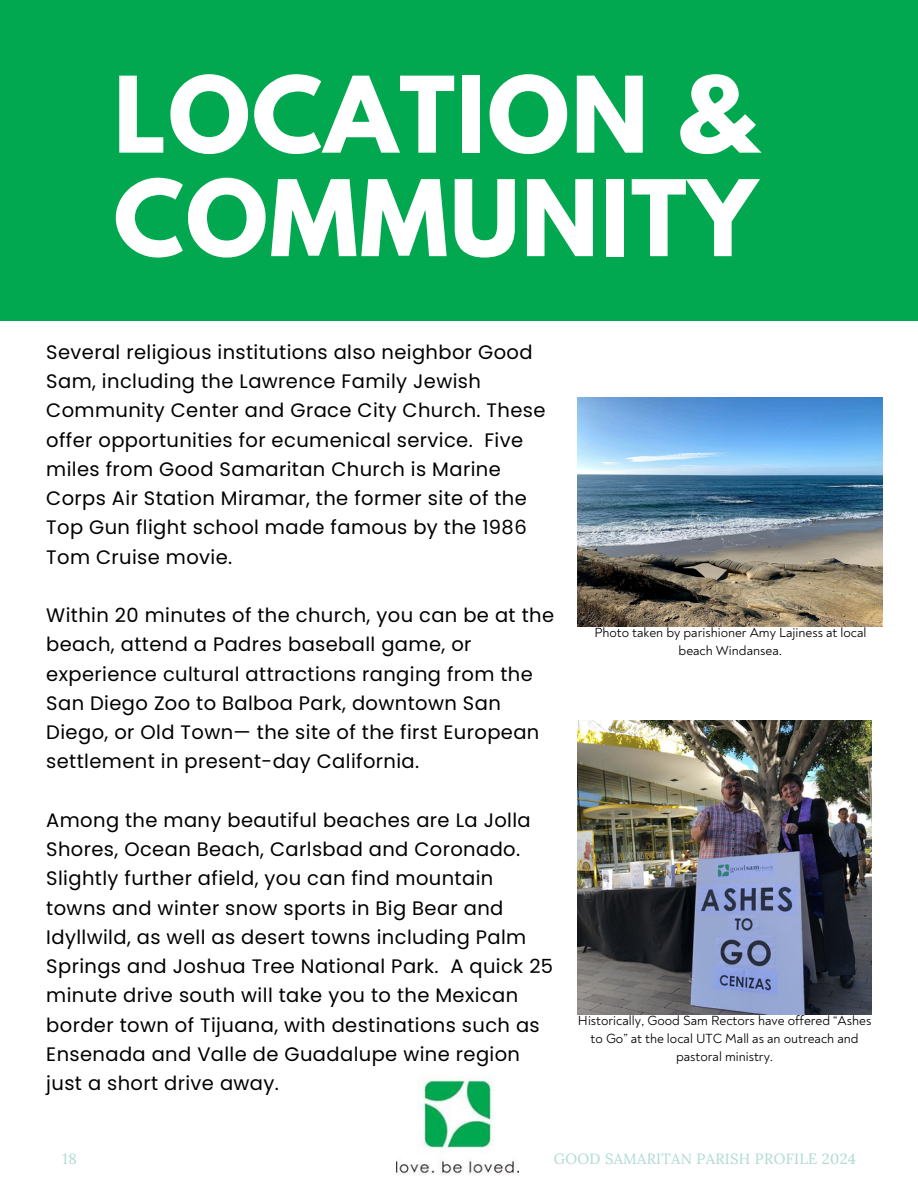
<style>
.page{position:relative;width:918px;height:1188px;background:#fff}
.page>*{position:absolute;margin:0;border:0;box-sizing:border-box;transform-origin:0 0}
.t1{font:700 93.45px/103.5px "League Spartan";letter-spacing:.02em;color:#fff}
.t2{font:19.5px/29.2px "Poppins";letter-spacing:.02em;color:#000}
.t3{font:14.85px "Lora";letter-spacing:.02em;color:#add9d2}
.t4{font:13.5px/18px "Noah";color:#000;text-align:center}
</style>
<div class="page">
<div style="left:0;top:0;width:918px;height:320px;background:#01a850"></div>
<img style="left:396px;top:1076px;width:123px;height:99px">
<img style="left:578px;top:721px;width:294px;height:294px">
<img style="left:578px;top:398px;width:305px;height:228px">
<h2 class="t1" style="left:114px;top:75px;width:645px">LOCATION &amp;<br>COMMUNITY</h2>
<p class="t2" style="left:46px;top:338px;width:501px">Several religious institutions also neighbor Good Sam, including the Lawrence Family Jewish Community Center and Grace City Church. These offer opportunities for ecumenical service. Five miles from Good Samaritan Church is Marine Corps Air Station Miramar, the former site of the Top Gun flight school made famous by the 1986<br>Tom Cruise movie.</p>
<p class="t2" style="left:46px;top:601px;width:509px">Within 20 minutes of the church, you can be at the beach, attend a Padres baseball game, or experience cultural attractions ranging from the San Diego Zoo to Balboa Park, downtown San Diego, or Old Town— the site of the first European settlement in present-day California.</p>
<p class="t2" style="left:46px;top:806px;width:508px">Among the many beautiful beaches are La Jolla Shores, Ocean Beach, Carlsbad and Coronado.<br>Slightly further afield, you can find mountain towns and winter snow sports in Big Bear and Idyllwild, as well as desert towns including Palm Springs and Joshua Tree National Park. A quick 25 minute drive south will take you to the Mexican border town of Tijuana, with destinations such as Ensenada and Valle de Guadalupe wine region just a short drive away.</p>
<p class="t4" style="left:594px;top:624px;width:274px">Photo taken by parishioner Amy Lajiness at local beach Windansea.</p>
<p class="t4" style="left:578px;top:1012px;width:295px">Historically, Good Sam Rectors have offered “Ashes to Go” at the local UTC Mall as an outreach and pastoral ministry.</p>
<h2 class="t3" style="left:63px;top:1149px;width:15px">18</h2>
<h2 class="t3" style="left:554px;top:1149px;width:303px">GOOD SAMARITAN PARISH PROFILE 2024</h2>
</div>
